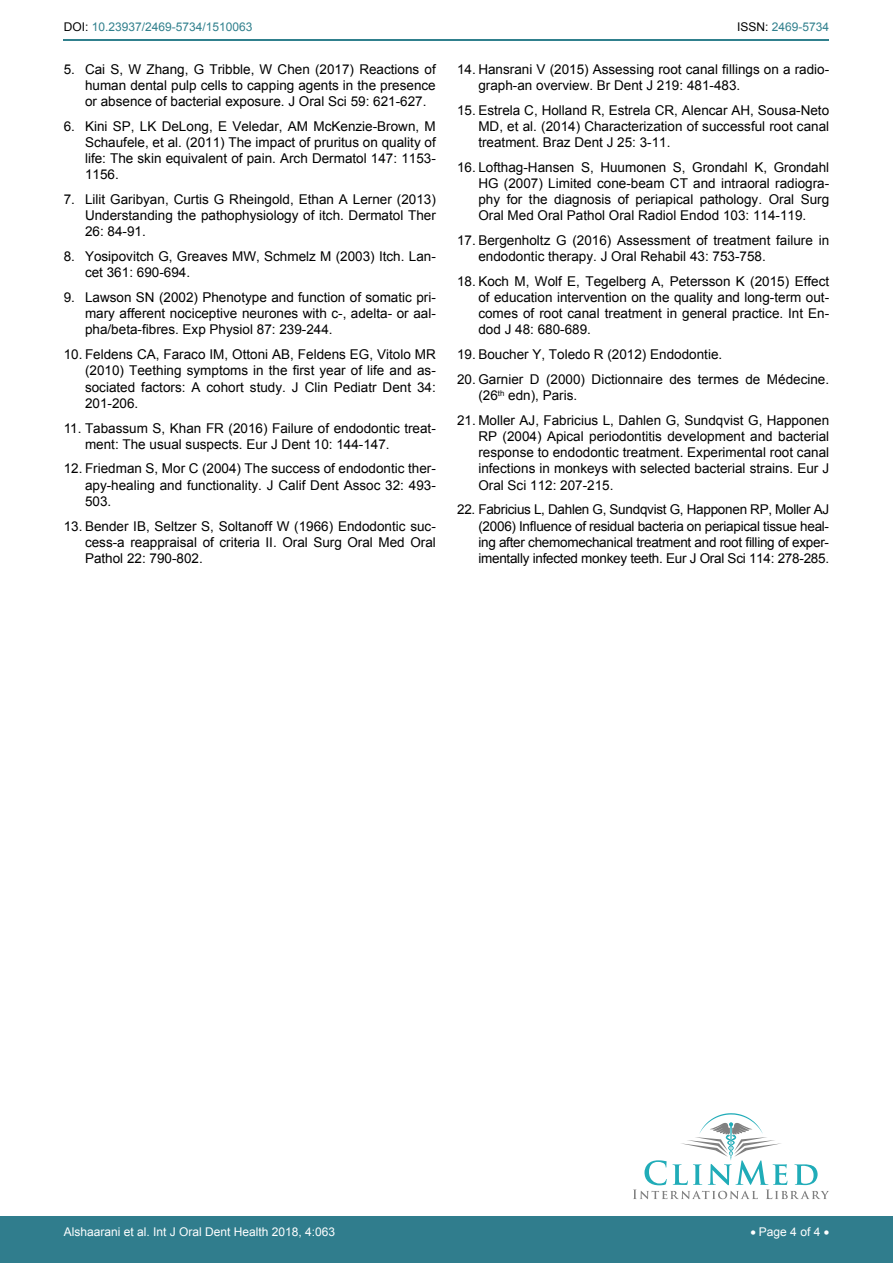
<style>
.page{position:relative;width:893px;height:1263px;background:#fff}
.page>*{position:absolute;margin:0;border:0;box-sizing:border-box;transform-origin:0 0}
.t1{font:13.5px/16.2px "Arial";color:#000;text-align:justify}
.t2{font:12px "Arial";color:#fff}
.t3{font:12px "Arial";color:#30808d}
.s1{color:#000}
</style>
<div class="page">
<hr style="left:64px;top:40px;width:765px;height:1px;background:#30808d">
<div style="left:0;top:1217px;width:893px;height:46px;background:#307d8d"></div>
<svg style="left:633px;top:1113px;width:196px;height:86px"></svg>
<p class="t3" style="left:64px;top:19px;width:190px"><span class="s1">DOI:</span> 10.23937/2469-5734/1510063</p>
<p class="t3" style="left:737px;top:19px;width:94px"><span class="s1">ISSN:</span> 2469-5734</p>
<p class="t1" style="left:85px;top:61px;width:352px;text-indent:-21px">5. Cai S, W Zhang, G Tribble, W Chen (2017) Reactions of human dental pulp cells to capping agents in the presence or absence of bacterial exposure. J Oral Sci 59: 621-627.</p>
<p class="t1" style="left:85px;top:118px;width:352px;text-indent:-21px">6. Kini SP, LK DeLong, E Veledar, AM McKenzie-Brown, M Schaufele, et al. (2011) The impact of pruritus on quality of life: The skin equivalent of pain. Arch Dermatol 147: 1153- 1156.</p>
<p class="t1" style="left:85px;top:191px;width:352px;text-indent:-21px">7. Lilit Garibyan, Curtis G Rheingold, Ethan A Lerner (2013)<br>Understanding the pathophysiology of itch. Dermatol Ther 26: 84-91.</p>
<p class="t1" style="left:85px;top:248px;width:352px;text-indent:-21px">8. Yosipovitch G, Greaves MW, Schmelz M (2003) Itch. Lan&shy;cet 361: 690-694.</p>
<p class="t1" style="left:85px;top:289px;width:352px;text-indent:-21px">9. Lawson SN (2002) Phenotype and function of somatic pri&shy;mary afferent nociceptive neurones with c-, adelta- or aal&shy;pha/beta-fibres. Exp Physiol 87: 239-244.</p>
<p class="t1" style="left:85px;top:346px;width:352px;text-indent:-21px">10. Feldens CA, Faraco IM, Ottoni AB, Feldens EG, Vitolo MR (2010) Teething symptoms in the first year of life and as&shy;sociated factors: A cohort study. J Clin Pediatr Dent 34:<br>201-206.</p>
<p class="t1" style="left:85px;top:420px;width:352px;text-indent:-21px">11. Tabassum S, Khan FR (2016) Failure of endodontic treat&shy;ment: The usual suspects. Eur J Dent 10: 144-147.</p>
<p class="t1" style="left:85px;top:461px;width:352px;text-indent:-21px">12. Friedman S, Mor C (2004) The success of endodontic ther&shy;apy-healing and functionality. J Calif Dent Assoc 32: 493- 503.</p>
<p class="t1" style="left:85px;top:518px;width:352px;text-indent:-21px">13. Bender IB, Seltzer S, Soltanoff W (1966) Endodontic suc&shy;cess-a reappraisal of criteria II. Oral Surg Oral Med Oral Pathol 22: 790-802.</p>
<p class="t1" style="left:478px;top:61px;width:352px;text-indent:-21px">14. Hansrani V (2015) Assessing root canal fillings on a radio&shy;graph-an overview. Br Dent J 219: 481-483.</p>
<p class="t1" style="left:478px;top:102px;width:352px;text-indent:-21px">15. Estrela C, Holland R, Estrela CR, Alencar AH, Sousa-Neto MD, et al. (2014) Characterization of successful root canal treatment. Braz Dent J 25: 3-11.</p>
<p class="t1" style="left:478px;top:159px;width:352px;text-indent:-21px">16. Lofthag-Hansen S, Huumonen S, Grondahl K, Grondahl HG (2007) Limited cone-beam CT and intraoral radiogra&shy;phy for the diagnosis of periapical pathology. Oral Surg Oral Med Oral Pathol Oral Radiol Endod 103: 114-119.</p>
<p class="t1" style="left:478px;top:232px;width:352px;text-indent:-21px">17. Bergenholtz G (2016) Assessment of treatment failure in endodontic therapy. J Oral Rehabil 43: 753-758.</p>
<p class="t1" style="left:478px;top:273px;width:352px;text-indent:-21px">18. Koch M, Wolf E, Tegelberg A, Petersson K (2015) Effect of education intervention on the quality and long-term out&shy;comes of root canal treatment in general practice. Int En&shy;dod J 48: 680-689.</p>
<p class="t1" style="left:457px;top:346px;width:267px">19. Boucher Y, Toledo R (2012) Endodontie.</p>
<p class="t1" style="left:478px;top:371px;width:352px;text-indent:-21px">20. Garnier D (2000) Dictionnaire des termes de Médecine. (26<sup>th</sup> edn), Paris.</p>
<p class="t1" style="left:478px;top:412px;width:352px;text-indent:-21px">21. Moller AJ, Fabricius L, Dahlen G, Sundqvist G, Happonen RP (2004) Apical periodontitis development and bacterial response to endodontic treatment. Experimental root canal infections in monkeys with selected bacterial strains. Eur J Oral Sci 112: 207-215.</p>
<p class="t1" style="left:478px;top:502px;width:352px;text-indent:-21px">22. Fabricius L, Dahlen G, Sundqvist G, Happonen RP, Moller AJ (2006) Influence of residual bacteria on periapical tissue heal&shy;ing after chemomechanical treatment and root filling of exper&shy;imentally infected monkey teeth. Eur J Oral Sci 114: 278-285.</p>
<p class="t2" style="left:64px;top:1223px;width:273px">Alshaarani et al. Int J Oral Dent Health 2018, 4:063</p>
<p class="t2" style="left:750px;top:1223px;width:80px">• Page 4 of 4 •</p>
</div>
